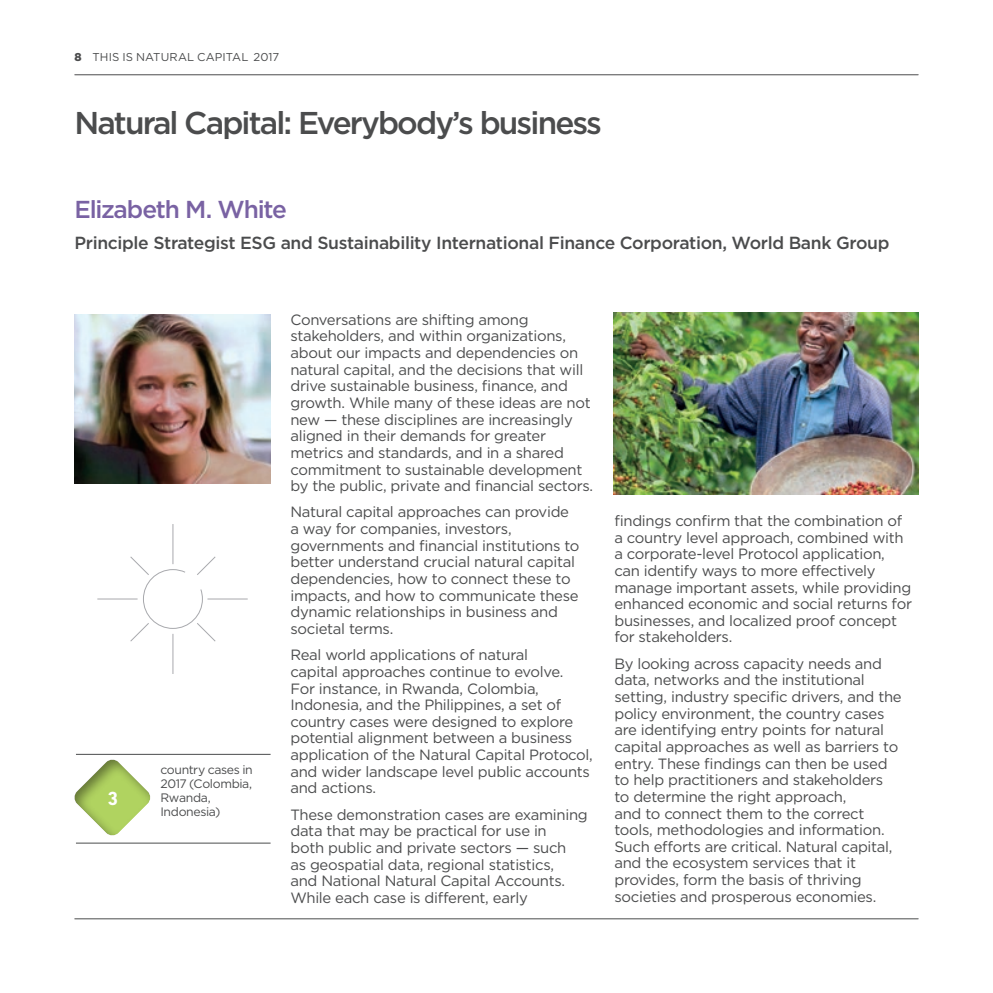
<style>
.page{position:relative;width:993px;height:993px;background:#fff}
.page>*{position:absolute;margin:0;border:0;box-sizing:border-box;transform-origin:0 0}
.t1{font:500 31.5px "Gotham";letter-spacing:-.06em;color:#4b4c4d}
.t2{font:500 24.5px "Gotham";letter-spacing:-.045em;color:#7962a3}
.t3{font:700 19.25px "DIN Next LT Pro";color:#fff}
.t4{font:500 17.5px "Gotham";letter-spacing:-.02em;color:#4b4c4d}
.t5{font:14.88px/16.6px "Gotham";letter-spacing:-.02em;color:#4b4c4d}
.t6{font:12.25px/14px "Gotham";letter-spacing:-.03em;color:#4b4c4d}
.t7{font:11.38px "Gotham";letter-spacing:.01em;color:#4b4c4d}
.s1{font-weight:900}
</style>
<div class="page">
<img style="left:74px;top:314px;width:196px;height:169px">
<img style="left:613px;top:313px;width:305px;height:181px">
<hr style="left:76px;top:753px;width:194px;height:1px;background:#4b4c4d">
<hr style="left:76px;top:842px;width:194px;height:1px;background:#4b4c4d">
<div style="left:72px;top:757px;width:79px;height:81px;background:#231f20;opacity:.5"></div>
<svg style="left:129px;top:555px;width:87px;height:87px"></svg>
<hr style="left:172px;top:524px;width:1px;height:40px;background:#a8a9ad">
<hr style="left:172px;top:633px;width:1px;height:40px;background:#a8a9ad">
<hr style="left:207px;top:598px;width:41px;height:1px;background:#a8a9ad">
<hr style="left:97px;top:598px;width:40px;height:1px;background:#a8a9ad">
<hr style="left:75px;top:74px;width:842px;height:1px;background:#4b4c4d">
<hr style="left:75px;top:918px;width:842px;height:1px;background:#4b4c4d">
<p class="t7" style="left:74px;top:50px;width:206px"><span class="s1">8</span> THIS IS NATURAL CAPITAL 2017</p>
<h1 class="t1" style="left:74px;top:103px;width:528px">Natural Capital: Everybody’s business</h1>
<h2 class="t2" style="left:74px;top:193px;width:214px">Elizabeth M. White</h2>
<p class="t4" style="left:74px;top:231px;width:816px">Principle Strategist ESG and Sustainability International Finance Corporation, World Bank Group</p>
<p class="t3" style="left:107px;top:786px;width:12px">3</p>
<p class="t6" style="left:160px;top:762px;width:94px">country cases in<br>2017 (Colombia,<br>Rwanda,<br>Indonesia)</p>
<p class="t5" style="left:290px;top:311px;width:304px">Conversations are shifting among stakeholders, and within organizations, about our impacts and dependencies on natural capital, and the decisions that will drive sustainable business, finance, and growth. While many of these ideas are not new — these disciplines are increasingly aligned in their demands for greater metrics and standards, and in a shared commitment to sustainable development by the public, private and financial sectors.</p>
<p class="t5" style="left:290px;top:503px;width:290px">Natural capital approaches can provide a way for companies, investors, governments and financial institutions to better understand crucial natural capital dependencies, how to connect these to impacts, and how to communicate these dynamic relationships in business and societal terms.</p>
<p class="t5" style="left:290px;top:646px;width:304px">Real world applications of natural<br>capital approaches continue to evolve.<br>For instance, in Rwanda, Colombia, Indonesia, and the Philippines, a set of country cases were designed to explore potential alignment between a business application of the Natural Capital Protocol, and wider landscape level public accounts and actions.</p>
<p class="t5" style="left:290px;top:805px;width:299px">These demonstration cases are examining data that may be practical for use in<br>both public and private sectors — such<br>as geospatial data, regional statistics,<br>and National Natural Capital Accounts.<br>While each case is different, early</p>
<p class="t5" style="left:614px;top:512px;width:299px">findings confirm that the combination of a country level approach, combined with a corporate-level Protocol application, can identify ways to more effectively manage important assets, while providing enhanced economic and social returns for businesses, and localized proof concept for stakeholders.</p>
<p class="t5" style="left:614px;top:654px;width:289px">By looking across capacity needs and data, networks and the institutional setting, industry specific drivers, and the policy environment, the country cases are identifying entry points for natural capital approaches as well as barriers to entry. These findings can then be used to help practitioners and stakeholders to determine the right approach,<br>and to connect them to the correct tools, methodologies and information.<br>Such efforts are critical. Natural capital, and the ecosystem services that it provides, form the basis of thriving societies and prosperous economies.</p>
</div>
